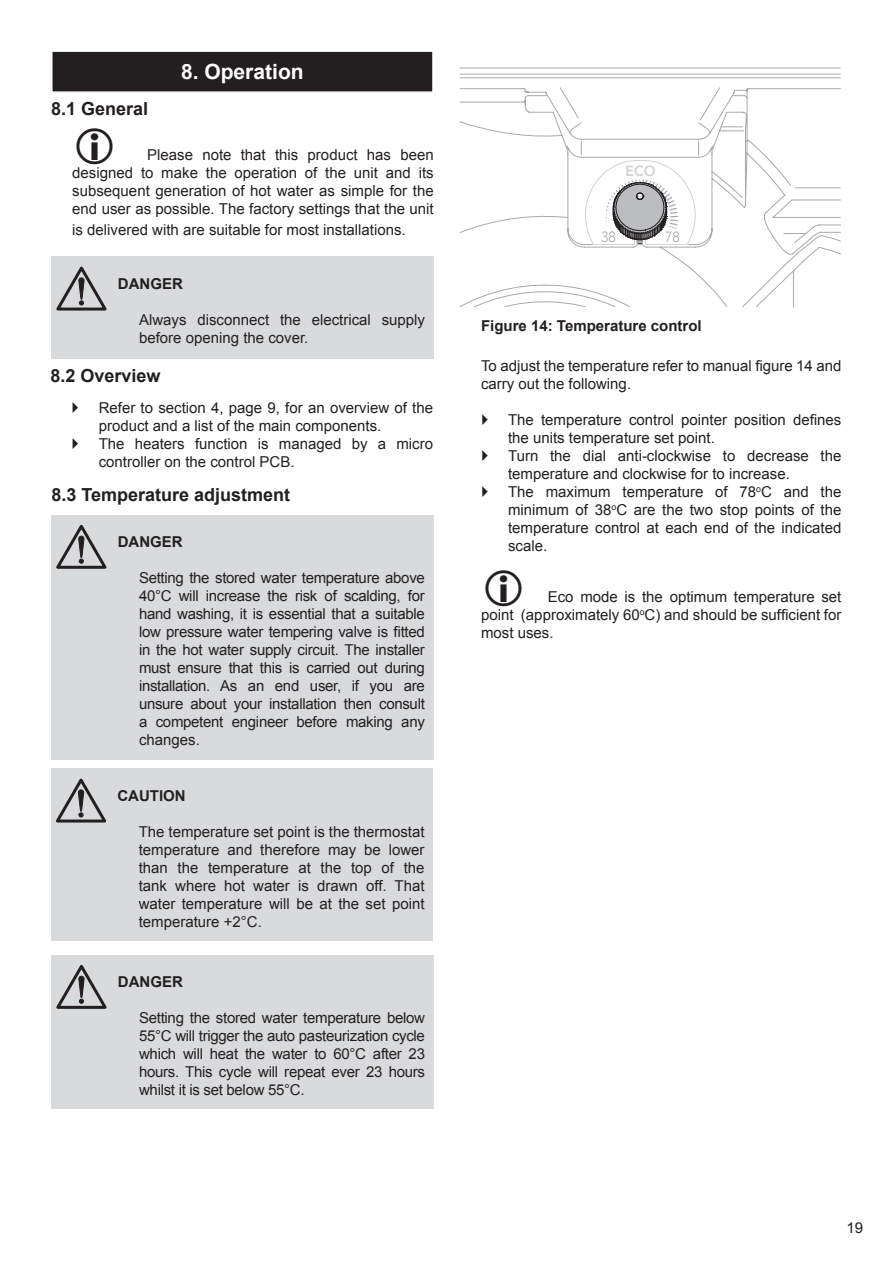
<style>
.page{position:relative;width:893px;height:1263px;background:#fff}
.page>*{position:absolute;margin:0;border:0;box-sizing:border-box;transform-origin:0 0}
.Heading{font:700 21px "Arial";color:#fff}
.Subheading{font:700 18px "Arial";color:#231f20}
.Paragraph_text{font:15px/18px "Arial";color:#231f20;text-align:justify}
.Subheading_2{font:700 15px "Arial";color:#231f20}
.TOC_2{font:700 15px "Arial";color:#231f20}
.t1{font:300 14.85px "Avenir LT";color:#a8a9ad;scale:.95 1}
.t2{font:800 14.85px "Avenir LT";color:#d1d2d4;scale:.95 1}
</style>
<div class="page">
<div style="left:52px;top:51px;width:381px;height:41px;background:#231f20"></div>
<div style="left:51px;top:50px;width:383px;height:43px;border:2px solid #fff"></div>
<div style="left:51px;top:257px;width:67px;height:102px;background:#d9dadc"></div>
<svg style="left:56px;top:266px;width:51px;height:45px"></svg>
<div style="left:118px;top:257px;width:316px;height:102px;background:#d9dadc"></div>
<div style="left:51px;top:768px;width:66px;height:172px;background:#d9dadc"></div>
<svg style="left:56px;top:778px;width:50px;height:45px"></svg>
<div style="left:117px;top:768px;width:316px;height:172px;background:#d9dadc"></div>
<div style="left:51px;top:515px;width:67px;height:245px;background:#d9dadc"></div>
<svg style="left:56px;top:524px;width:51px;height:45px"></svg>
<div style="left:118px;top:515px;width:315px;height:245px;background:#d9dadc"></div>
<svg style="left:460px;top:67px;width:381px;height:240px"></svg>
<svg style="left:585px;top:160px;width:110px;height:85px"></svg>
<div style="left:51px;top:955px;width:67px;height:153px;background:#d9dadc"></div>
<svg style="left:56px;top:965px;width:51px;height:44px"></svg>
<div style="left:118px;top:955px;width:316px;height:153px;background:#d9dadc"></div>
<p class="Heading" style="left:181px;top:58px;width:124px">8. Operation</p>
<p class="Subheading" style="left:51px;top:96px;width:99px">8.1 General</p>
<p class="Paragraph_text" style="left:72px;top:146px;width:363px;text-indent:75px">Please note that this product has been designed to make the operation of the unit and its subsequent generation of hot water as simple for the end user as possible. The factory settings that the unit</p>
<p class="Paragraph_text" style="left:72px;top:221px;width:335px">is delivered with are suitable for most installations.</p>
<p class="TOC_2" style="left:118px;top:273px;width:66px">DANGER</p>
<p class="Paragraph_text" style="left:139px;top:311px;width:287px">Always disconnect the electrical supply before opening the cover.</p>
<p class="Subheading" style="left:50px;top:364px;width:112px">8.2 Overview</p>
<p class="Paragraph_text" style="left:99px;top:399px;width:336px">Refer to section 4, page 9, for an overview of the product and a list of the main components.</p>
<p class="Paragraph_text" style="left:99px;top:435px;width:336px">The heaters function is managed by a micro controller on the control PCB.</p>
<p class="Subheading" style="left:51px;top:482px;width:240px">8.3 Temperature adjustment</p>
<p class="TOC_2" style="left:118px;top:532px;width:66px">DANGER</p>
<p class="Paragraph_text" style="left:139px;top:569px;width:287px">Setting the stored water temperature above 40°C will increase the risk of scalding, for hand washing, it is essential that a suitable low pressure water tempering valve is fitted in the hot water supply circuit. The installer must ensure that this is carried out during installation. As an end user, if you are unsure about your installation then consult a competent engineer before making any changes.</p>
<p class="TOC_2" style="left:117px;top:785px;width:70px">CAUTION</p>
<p class="Paragraph_text" style="left:139px;top:823px;width:287px">The temperature set point is the thermostat temperature and therefore may be lower than the temperature at the top of the tank where hot water is drawn off. That water temperature will be at the set point temperature +2°C.</p>
<p class="TOC_2" style="left:118px;top:972px;width:66px">DANGER</p>
<p class="Paragraph_text" style="left:139px;top:1009px;width:287px">Setting the stored water temperature below 55°C will trigger the auto pasteurization cycle which will heat the water to 60°C after 23 hours. This cycle will repeat ever 23 hours whilst it is set below 55°C.</p>
<p class="t2" style="left:626px;top:162px;width:33px">ECO</p>
<p class="t1" style="left:601px;top:228px;width:17px">38</p>
<p class="t1" style="left:665px;top:228px;width:17px">78</p>
<p class="Subheading_2" style="left:481px;top:316px;width:222px">Figure 14: Temperature control</p>
<p class="Paragraph_text" style="left:481px;top:357px;width:362px">To adjust the temperature refer to manual figure 14 and carry out the following.</p>
<p class="Paragraph_text" style="left:508px;top:411px;width:335px">The temperature control pointer position defines the units temperature set point.</p>
<p class="Paragraph_text" style="left:508px;top:447px;width:335px">Turn the dial anti-clockwise to decrease the temperature and clockwise for to increase.</p>
<p class="Paragraph_text" style="left:508px;top:483px;width:335px">The maximum temperature of 78<sup>o</sup>C and the minimum of 38<sup>o</sup>C are the two stop points of the temperature control at each end of the indicated scale.</p>
<p class="Paragraph_text" style="left:481px;top:588px;width:362px;text-indent:67px">Eco mode is the optimum temperature set point (approximately 60<sup>o</sup>C) and should be sufficient for most uses.</p>
<p class="Paragraph_text" style="left:846px;top:1219px;width:18px">19</p>
</div>
